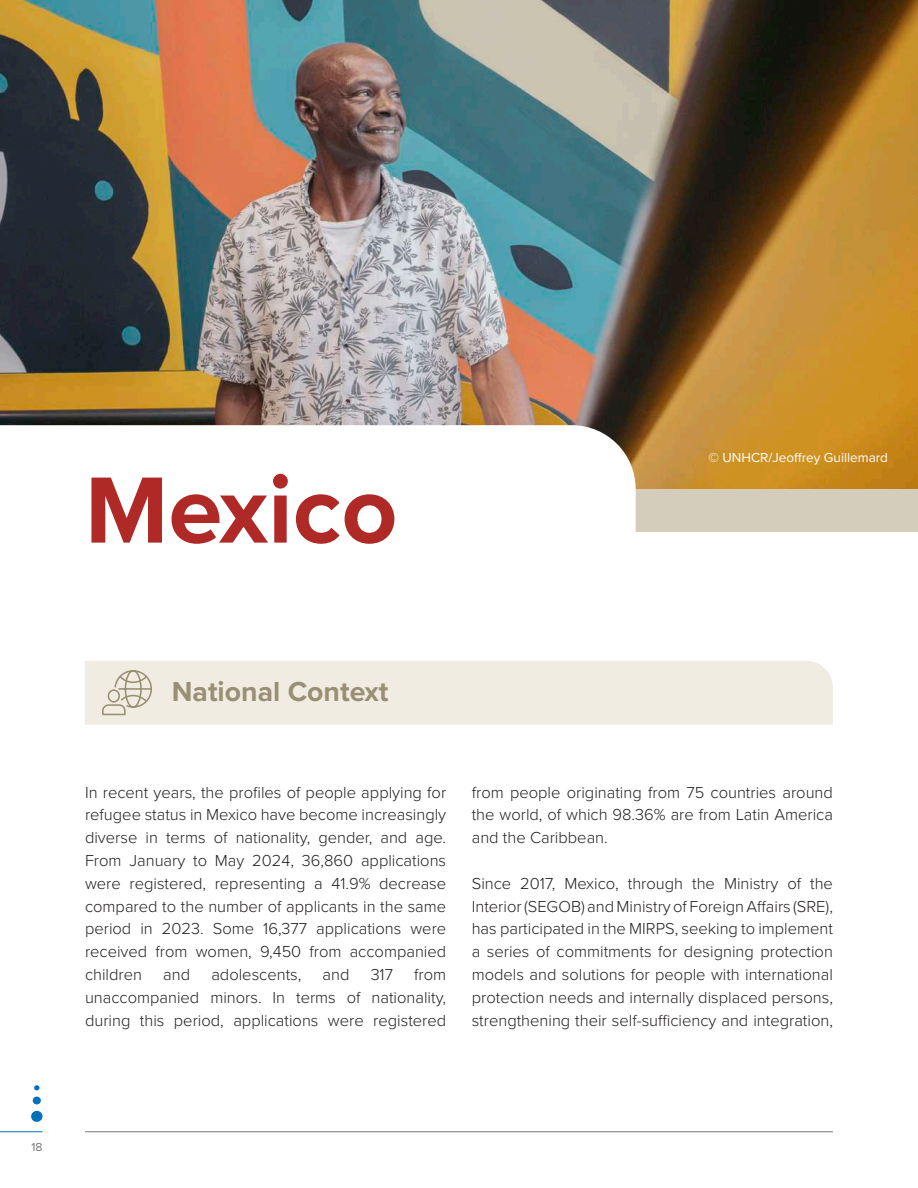
<style>
.page{position:relative;width:918px;height:1188px;background:#fff}
.page>*{position:absolute;margin:0;border:0;box-sizing:border-box;transform-origin:0 0}
.t1{font:700 97.5px "Proxima Nova";color:#af2927}
.t2{font:700 28.5px "Proxima Nova";color:#998f74}
.t3{font:300 16.5px/22.8px "Proxima Nova";color:#231f20;text-align:justify}
.t4{font:13.5px "Proxima Nova";color:#fff}
.t5{font:12px "Proxima Nova";color:#76787b}
</style>
<div class="page">
<hr style="left:85px;top:1132px;width:748px;height:1px;background:#76787b">
<hr style="left:0;top:1132px;width:43px;height:1px;background:#0072bc">
<div style="left:31px;top:1111px;width:12px;height:11px;background:#0072bc;border-radius:50%"></div>
<div style="left:33px;top:1097px;width:8px;height:7px;background:#0072bc;border-radius:50%"></div>
<svg style="left:34px;top:1085px;width:5px;height:5px"></svg>
<div style="left:0;top:0;width:918px;height:531px;background:#d5cdbc"></div>
<img style="left:0;top:0;width:918px;height:489px">
<div style="left:0;top:425px;width:636px;height:107px;background:#fff"></div>
<div style="left:85px;top:661px;width:748px;height:64px;background:#f1ece2"></div>
<svg style="left:101px;top:669px;width:52px;height:47px;background:#ddd7ca"></svg>
<h1 class="t1" style="left:85px;top:437px;width:314px">Mexico</h1>
<p class="t4" style="left:709px;top:447px;width:181px">© UNHCR/Jeoffrey Guillemard</p>
<h2 class="t2" style="left:172px;top:670px;width:218px">National Context</h2>
<p class="t3" style="left:85px;top:780px;width:363px">In recent years, the profiles of people applying for refugee status in Mexico have become increasingly diverse in terms of nationality, gender, and age.<br>From January to May 2024, 36,860 applications were registered, representing a 41.9% decrease compared to the number of applicants in the same period in 2023. Some 16,377 applications were received from women, 9,450 from accompanied children</p>
<p class="t3" style="left:85px;top:962px;width:363px;text-indent:329px">from unaccompanied minors. In terms of nationality, during this period, applications were registered</p>
<p class="t3" style="left:163px;top:962px;width:28px">and</p>
<p class="t3" style="left:211px;top:962px;width:92px">adolescents,</p>
<p class="t3" style="left:323px;top:962px;width:28px">and</p>
<p class="t3" style="left:371px;top:962px;width:24px">317</p>
<p class="t3" style="left:472px;top:780px;width:363px">from people originating from 75 countries around the world, of which 98.36% are from Latin America and the Caribbean.</p>
<p class="t3" style="left:472px;top:871px;width:363px">Since 2017, Mexico, through the Ministry of the Interior (SEGOB) and Ministry of Foreign Affairs (SRE), has participated in the MIRPS, seeking to implement a series of commitments for designing protection models and solutions for people with international protection needs and internally displaced persons, strengthening their self-sufficiency and integration,</p>
<p class="t5" style="left:31px;top:1138px;width:13px">18</p>
</div>
